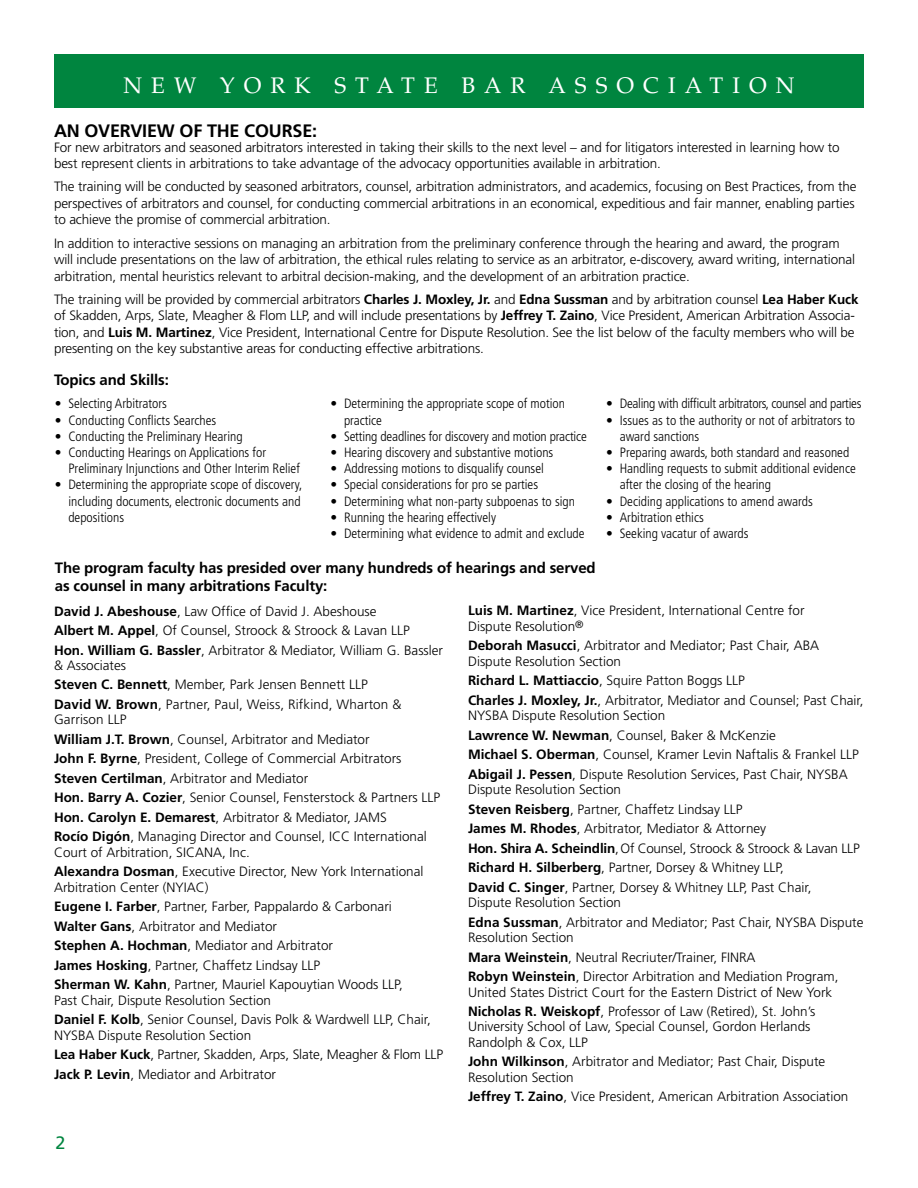
<style>
.page{position:relative;width:918px;height:1188px;background:#fff}
.page>*{position:absolute;margin:0;border:0;box-sizing:border-box;transform-origin:0 0}
.t1{font:22.5px "Palatino";letter-spacing:.4em;color:#fff}
.t2{font:700 18px "Frutiger";letter-spacing:-.01em;color:#000}
.t3{font:18px "Frutiger";color:#00853f}
.t4{font:700 15px/18px "Frutiger";letter-spacing:-.01em;color:#000}
.t5{font:300 13.5px/19.5px "Frutiger";color:#000}
.t6{font:300 condensed 13.5px/16.2px "Frutiger";color:#000}
.t7{font:300 condensed 13.5px "Frutiger";letter-spacing:-.02em;color:#000}
.s1{font-weight:700}
</style>
<div class="page">
<div style="left:54px;top:54px;width:810px;height:54px;background:#00853f"></div>
<h1 class="t1" style="left:124px;top:72px;width:672px">NEW YORK STATE BAR ASSOCIATION</h1>
<h2 class="t2" style="left:54px;top:120px;width:265px">AN OVERVIEW OF THE COURSE:</h2>
<p class="t5" style="left:54px;top:139px;width:787px;line-height:16.5px">For new arbitrators and seasoned arbitrators interested in taking their skills to the next level – and for litigators interested in learning how to best represent clients in arbitrations to take advantage of the advocacy opportunities available in arbitration.</p>
<p class="t5" style="left:54px;top:179px;width:804px;line-height:16.5px">The training will be conducted by seasoned arbitrators, counsel, arbitration administrators, and academics, focusing on Best Practices, from the perspectives of arbitrators and counsel, for conducting commercial arbitrations in an economical, expeditious and fair manner, enabling parties to achieve the promise of commercial arbitration.</p>
<p class="t5" style="left:54px;top:235px;width:803px;line-height:16.5px">In addition to interactive sessions on managing an arbitration from the preliminary conference through the hearing and award, the program will include presentations on the law of arbitration, the ethical rules relating to service as an arbitrator, e-discovery, award writing, international arbitration, mental heuristics relevant to arbitral decision-making, and the development of an arbitration practice.</p>
<p class="t5" style="left:54px;top:291px;width:806px;line-height:16.4px">The training will be provided by commercial arbitrators <span class="s1">Charles J. Moxley, Jr.</span> and <span class="s1">Edna Sussman</span> and by arbitration counsel <span class="s1">Lea Haber Kuck </span>of Skadden, Arps, Slate, Meagher &amp; Flom LLP, and will include presentations by <span class="s1">Jeffrey T. Zaino</span>, Vice President, American Arbitration Associa&shy;tion, and <span class="s1">Luis M. Martinez</span>, Vice President, International Centre for Dispute Resolution. See the list below of the faculty members who will be presenting on the key substantive areas for conducting effective arbitrations.</p>
<p class="t4" style="left:54px;top:370px;width:116px">Topics and Skills:</p>
<p class="t6" style="left:55px;top:396px;width:114px">• Selecting Arbitrators</p>
<p class="t6" style="left:55px;top:412px;width:163px">• Conducting Conflicts Searches</p>
<p class="t6" style="left:55px;top:428px;width:189px">• Conducting the Preliminary Hearing</p>
<p class="t6" style="left:68px;top:444px;width:233px;text-indent:-14px">• Conducting Hearings on Applications for<br>Preliminary Injunctions and Other Interim Relief</p>
<p class="t6" style="left:68px;top:477px;width:235px;text-indent:-14px">• Determining the appropriate scope of discovery, including documents, electronic documents and depositions</p>
<p class="t6" style="left:344px;top:396px;width:223px;text-indent:-14px">• Determining the appropriate scope of motion practice</p>
<p class="t6" style="left:331px;top:428px;width:258px">• Setting deadlines for discovery and motion practice</p>
<p class="t6" style="left:331px;top:444px;width:224px">• Hearing discovery and substantive motions</p>
<p class="t6" style="left:331px;top:461px;width:215px">• Addressing motions to disqualify counsel</p>
<p class="t6" style="left:331px;top:477px;width:209px">• Special considerations for pro se parties</p>
<p class="t6" style="left:331px;top:493px;width:246px">• Determining what non-party subpoenas to sign</p>
<p class="t6" style="left:331px;top:509px;width:167px">• Running the hearing effectively</p>
<p class="t6" style="left:331px;top:525px;width:256px">• Determining what evidence to admit and exclude</p>
<p class="t4" style="left:55px;top:559px;width:542px">The program faculty has presided over many hundreds of hearings and served as counsel in many arbitrations Faculty:</p>
<p class="t7" style="left:606px;top:396px;width:257px">• Dealing with difficult arbitrators, counsel and parties</p>
<p class="t6" style="left:620px;top:412px;width:237px;text-indent:-14px">• Issues as to the authority or not of arbitrators to award sanctions</p>
<p class="t6" style="left:606px;top:444px;width:244px">• Preparing awards, both standard and reasoned</p>
<p class="t6" style="left:620px;top:461px;width:238px;text-indent:-14px">• Handling requests to submit additional evidence after the closing of the hearing</p>
<p class="t6" style="left:606px;top:493px;width:208px">• Deciding applications to amend awards</p>
<p class="t6" style="left:606px;top:509px;width:99px">• Arbitration ethics</p>
<p class="t6" style="left:606px;top:525px;width:144px">• Seeking vacatur of awards</p>
<p class="t5" style="left:54px;top:601px;width:391px"><span class="s1">David J. Abeshouse</span>, Law Office of David J. Abeshouse<br><span class="s1">Albert M. Appel</span>, Of Counsel, Stroock &amp; Stroock &amp; Lavan LLP<br><span class="s1">Hon. William G. Bassler</span>, Arbitrator &amp; Mediator, William G. Bassler</p>
<p class="t5" style="left:54px;top:656px;width:349px">&amp; Associates<br><span class="s1">Steven C. Bennett</span>, Member, Park Jensen Bennett LLP<br><span class="s1">David W. Brown</span>, Partner, Paul, Weiss, Rifkind, Wharton &amp;</p>
<p class="t5" style="left:54px;top:710px;width:388px">Garrison LLP<br><span class="s1">William J.T. Brown</span>, Counsel, Arbitrator and Mediator<br><span class="s1">John F. Byrne</span>, President, College of Commercial Arbitrators <span class="s1">Steven Certilman</span>, Arbitrator and Mediator<br><span class="s1">Hon. Barry A. Cozier</span>, Senior Counsel, Fensterstock &amp; Partners LLP <span class="s1">Hon. Carolyn E. Demarest</span>, Arbitrator &amp; Mediator, JAMS<br><span class="s1">Rocío Digón</span>, Managing Director and Counsel, ICC International</p>
<p class="t5" style="left:54px;top:843px;width:371px">Court of Arbitration, SICANA, Inc.<br><span class="s1">Alexandra Dosman</span>, Executive Director, New York International</p>
<p class="t5" style="left:54px;top:878px;width:350px">Arbitration Center (NYIAC)<br><span class="s1">Eugene I. Farber</span>, Partner, Farber, Pappalardo &amp; Carbonari <span class="s1">Walter Gans</span>, Arbitrator and Mediator<br><span class="s1">Stephen A. Hochman</span>, Mediator and Arbitrator<br><span class="s1">James Hosking</span>, Partner, Chaffetz Lindsay LLP<br><span class="s1">Sherman W. Kahn</span>, Partner, Mauriel Kapouytian Woods LLP,</p>
<p class="t5" style="left:54px;top:990px;width:378px">Past Chair, Dispute Resolution Section<br><span class="s1">Daniel F. Kolb</span>, Senior Counsel, Davis Polk &amp; Wardwell LLP, Chair,</p>
<p class="t5" style="left:54px;top:1025px;width:391px">NYSBA Dispute Resolution Section<br><span class="s1">Lea Haber Kuck</span>, Partner, Skadden, Arps, Slate, Meagher &amp; Flom LLP<br><span class="s1">Jack P. Levin</span>, Mediator and Arbitrator</p>
<h2 class="t3" style="left:56px;top:1132px;width:12px">2</h2>
<p class="t5" style="left:468px;top:603px;width:338px;line-height:15.5px"><span class="s1">Luis M. Martinez</span>, Vice President, International Centre for<br>Dispute Resolution<sup>®</sup></p>
<p class="t5" style="left:468px;top:638px;width:353px;line-height:15.5px"><span class="s1">Deborah Masucci</span>, Arbitrator and Mediator; Past Chair, ABA<br>Dispute Resolution Section</p>
<p class="t5" style="left:468px;top:671px;width:397px"><span class="s1">Richard L. Mattiaccio</span>, Squire Patton Boggs LLP<br><span class="s1">Charles J. Moxley, Jr.</span>, Arbitrator, Mediator and Counsel; Past Chair,</p>
<p class="t5" style="left:468px;top:706px;width:392px">NYSBA Dispute Resolution Section<br><span class="s1">Lawrence W. Newman</span>, Counsel, Baker &amp; McKenzie<br><span class="s1">Michael S. Oberman</span>, Counsel, Kramer Levin Naftalis &amp; Frankel LLP <span class="s1">Abigail J. Pessen</span>, Dispute Resolution Services, Past Chair, NYSBA</p>
<p class="t5" style="left:468px;top:780px;width:393px">Dispute Resolution Section<br><span class="s1">Steven Reisberg</span>, Partner, Chaffetz Lindsay LLP<br><span class="s1">James M. Rhodes</span>, Arbitrator, Mediator &amp; Attorney<br><span class="s1">Hon. Shira A. Scheindlin</span>, Of Counsel, Stroock &amp; Stroock &amp; Lavan LLP <span class="s1">Richard H. Silberberg</span>, Partner, Dorsey &amp; Whitney LLP,<br><span class="s1">David C. Singer</span>, Partner, Dorsey &amp; Whitney LLP, Past Chair,</p>
<p class="t5" style="left:468px;top:893px;width:397px">Dispute Resolution Section<br><span class="s1">Edna Sussman</span>, Arbitrator and Mediator; Past Chair, NYSBA Dispute</p>
<p class="t5" style="left:468px;top:928px;width:372px">Resolution Section<br><span class="s1">Mara Weinstein</span>, Neutral Recriuter/Trainer, FINRA<br><span class="s1">Robyn Weinstein</span>, Director Arbitration and Mediation Program,</p>
<p class="t5" style="left:468px;top:982px;width:366px">United States District Court for the Eastern District of New York<br><span class="s1">Nicholas R. Weiskopf</span>, Professor of Law (Retired), St. John’s</p>
<p class="t5" style="left:468px;top:1019px;width:344px;line-height:15.5px">University School of Law, Special Counsel, Gordon Herlands<br>Randolph &amp; Cox, LLP</p>
<p class="t5" style="left:468px;top:1054px;width:359px;line-height:15.5px"><span class="s1">John Wilkinson</span>, Arbitrator and Mediator; Past Chair, Dispute<br>Resolution Section</p>
<p class="t5" style="left:468px;top:1087px;width:382px"><span class="s1">Jeffrey T. Zaino</span>, Vice President, American Arbitration Association</p>
</div>
